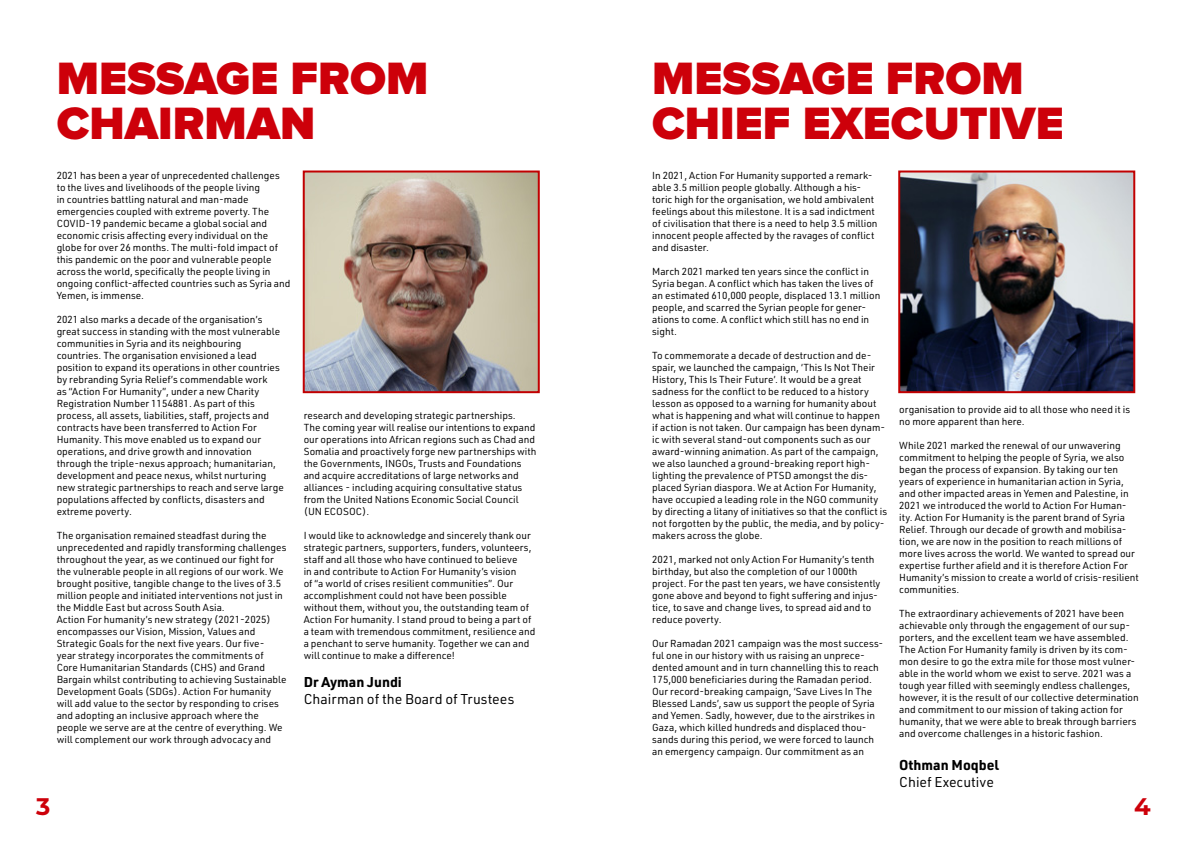
<style>
.page{position:relative;width:1191px;height:842px;background:#fff}
.page>*{position:absolute;margin:0;border:0;box-sizing:border-box;transform-origin:0 0}
.t1{font:900 47px/45px "Proxima Nova";color:#cd000a}
.t2{font:700 24px "Montserrat";color:#cd000a}
.t3{font:14px "URWDIN";color:#000}
.t4{font:700 14px "URWDIN";color:#000}
.t5{font:10px/12px "URWDIN";color:#000}
</style>
<div class="page">
<img style="left:306px;top:173px;width:231px;height:217px">
<div style="left:303px;top:170px;width:237px;height:223px;border:2px solid #c10001"></div>
<img style="left:901px;top:173px;width:231px;height:217px">
<div style="left:898px;top:170px;width:237px;height:223px;border:2px solid #c10001"></div>
<h1 class="t1" style="left:57px;top:57px;width:373px">MESSAGE FROM<br>CHAIRMAN</h1>
<h1 class="t1" style="left:652px;top:57px;width:413px">MESSAGE FROM<br>CHIEF EXECUTIVE</h1>
<p class="t5" style="left:652px;top:169px;width:227px">In 2021, Action For Humanity supported a remark&shy;able 3.5 million people globally. Although a his&shy;toric high for the organisation, we hold ambivalent feelings about this milestone. It is a sad indictment of civilisation that there is a need to help 3.5 million innocent people affected by the ravages of conflict and disaster.</p>
<p class="t5" style="left:652px;top:265px;width:230px">March 2021 marked ten years since the conflict in Syria began. A conflict which has taken the lives of an estimated 610,000 people, displaced 13.1 million people, and scarred the Syrian people for gener&shy;ations to come. A conflict which still has no end in sight.</p>
<p class="t5" style="left:652px;top:349px;width:236px">To commemorate a decade of destruction and de&shy;spair, we launched the campaign, ‘This Is Not Their History, This Is Their Future’. It would be a great sadness for the conflict to be reduced to a history lesson as opposed to a warning for humanity about what is happening and what will continue to happen if action is not taken. Our campaign has been dynam&shy;ic with several stand-out components such as our award-winning animation. As part of the campaign, we also launched a ground-breaking report high&shy;lighting the prevalence of PTSD amongst the dis&shy;placed Syrian diaspora. We at Action For Humanity, have occupied a leading role in the NGO community by directing a litany of initiatives so that the conflict is not forgotten by the public, the media, and by policy&shy;makers across the globe.</p>
<p class="t5" style="left:652px;top:553px;width:230px">2021, marked not only Action For Humanity’s tenth birthday, but also the completion of our 1000th project. For the past ten years, we have consistently gone above and beyond to fight suffering and injus&shy;tice, to save and change lives, to spread aid and to reduce poverty.</p>
<p class="t5" style="left:652px;top:637px;width:233px">Our Ramadan 2021 campaign was the most success&shy;ful one in our history with us raising an unprece&shy;dented amount and in turn channelling this to reach 175,000 beneficiaries during the Ramadan period.<br>Our record-breaking campaign, ‘Save Lives In The Blessed Lands’, saw us support the people of Syria and Yemen. Sadly, however, due to the airstrikes in Gaza, which killed hundreds and displaced thou&shy;sands during this period, we were forced to launch an emergency campaign. Our commitment as an</p>
<p class="t5" style="left:57px;top:169px;width:235px">2021 has been a year of unprecedented challenges to the lives and livelihoods of the people living<br>in countries battling natural and man-made emergencies coupled with extreme poverty. The COVID-19 pandemic became a global social and economic crisis affecting every individual on the globe for over 26 months. The multi-fold impact of this pandemic on the poor and vulnerable people across the world, specifically the people living in ongoing conflict-affected countries such as Syria and Yemen, is immense.</p>
<p class="t5" style="left:57px;top:313px;width:229px">2021 also marks a decade of the organisation’s great success in standing with the most vulnerable communities in Syria and its neighbouring countries. The organisation envisioned a lead position to expand its operations in other countries by rebranding Syria Relief’s commendable work<br>as “Action For Humanity”, under a new Charity Registration Number 1154881. As part of this process, all assets, liabilities, staff, projects and contracts have been transferred to Action For Humanity. This move enabled us to expand our operations, and drive growth and innovation through the triple-nexus approach; humanitarian, development and peace nexus, whilst nurturing new strategic partnerships to reach and serve large populations affected by conflicts, disasters and extreme poverty.</p>
<p class="t5" style="left:57px;top:529px;width:231px">The organisation remained steadfast during the unprecedented and rapidly transforming challenges throughout the year, as we continued our fight for the vulnerable people in all regions of our work. We brought positive, tangible change to the lives of 3.5 million people and initiated interventions not just in the Middle East but across South Asia.<br>Action For humanity’s new strategy (2021-2025) encompasses our Vision, Mission, Values and Strategic Goals for the next five years. Our five-<br>year strategy incorporates the commitments of Core Humanitarian Standards (CHS) and Grand Bargain whilst contributing to achieving Sustainable Development Goals (SDGs). Action For humanity will add value to the sector by responding to crises and adopting an inclusive approach where the people we serve are at the centre of everything. We will complement our work through advocacy and</p>
<p class="t5" style="left:899px;top:403px;width:232px">organisation to provide aid to all those who need it is no more apparent than here.</p>
<p class="t5" style="left:899px;top:439px;width:241px">While 2021 marked the renewal of our unwavering commitment to helping the people of Syria, we also began the process of expansion. By taking our ten years of experience in humanitarian action in Syria, and other impacted areas in Yemen and Palestine, in 2021 we introduced the world to Action For Human&shy;ity. Action For Humanity is the parent brand of Syria Relief. Through our decade of growth and mobilisa&shy;tion, we are now in the position to reach millions of more lives across the world. We wanted to spread our expertise further afield and it is therefore Action For Humanity’s mission to create a world of crisis-resilient communities.</p>
<p class="t5" style="left:899px;top:607px;width:241px">The extraordinary achievements of 2021 have been achievable only through the engagement of our sup&shy;porters, and the excellent team we have assembled.<br>The Action For Humanity family is driven by its com&shy;mon desire to go the extra mile for those most vulner&shy;able in the world whom we exist to serve. 2021 was a tough year filled with seemingly endless challenges, however, it is the result of our collective determination and commitment to our mission of taking action for humanity, that we were able to break through barriers and overcome challenges in a historic fashion.</p>
<h3 class="t4" style="left:899px;top:755px;width:101px">Othman Moqbel</h3>
<h3 class="t3" style="left:899px;top:773px;width:96px">Chief Executive</h3>
<p class="t5" style="left:304px;top:409px;width:234px">research and developing strategic partnerships.<br>The coming year will realise our intentions to expand our operations into African regions such as Chad and Somalia and proactively forge new partnerships with the Governments, INGOs, Trusts and Foundations and acquire accreditations of large networks and alliances - including acquiring consultative status from the United Nations Economic Social Council (UN ECOSOC).</p>
<p class="t5" style="left:304px;top:529px;width:233px">I would like to acknowledge and sincerely thank our strategic partners, supporters, funders, volunteers, staff and all those who have continued to believe<br>in and contribute to Action For Humanity’s vision<br>of “a world of crises resilient communities”. Our accomplishment could not have been possible without them, without you, the outstanding team of Action For humanity. I stand proud to being a part of a team with tremendous commitment, resilience and a penchant to serve humanity. Together we can and will continue to make a difference!</p>
<h3 class="t4" style="left:304px;top:673px;width:100px">Dr Ayman Jundi</h3>
<h3 class="t3" style="left:304px;top:690px;width:212px">Chairman of the Board of Trustees</h3>
<h2 class="t2" style="left:36px;top:789px;width:16px">3</h2>
<h2 class="t2" style="left:1134px;top:789px;width:18px">4</h2>
</div>
